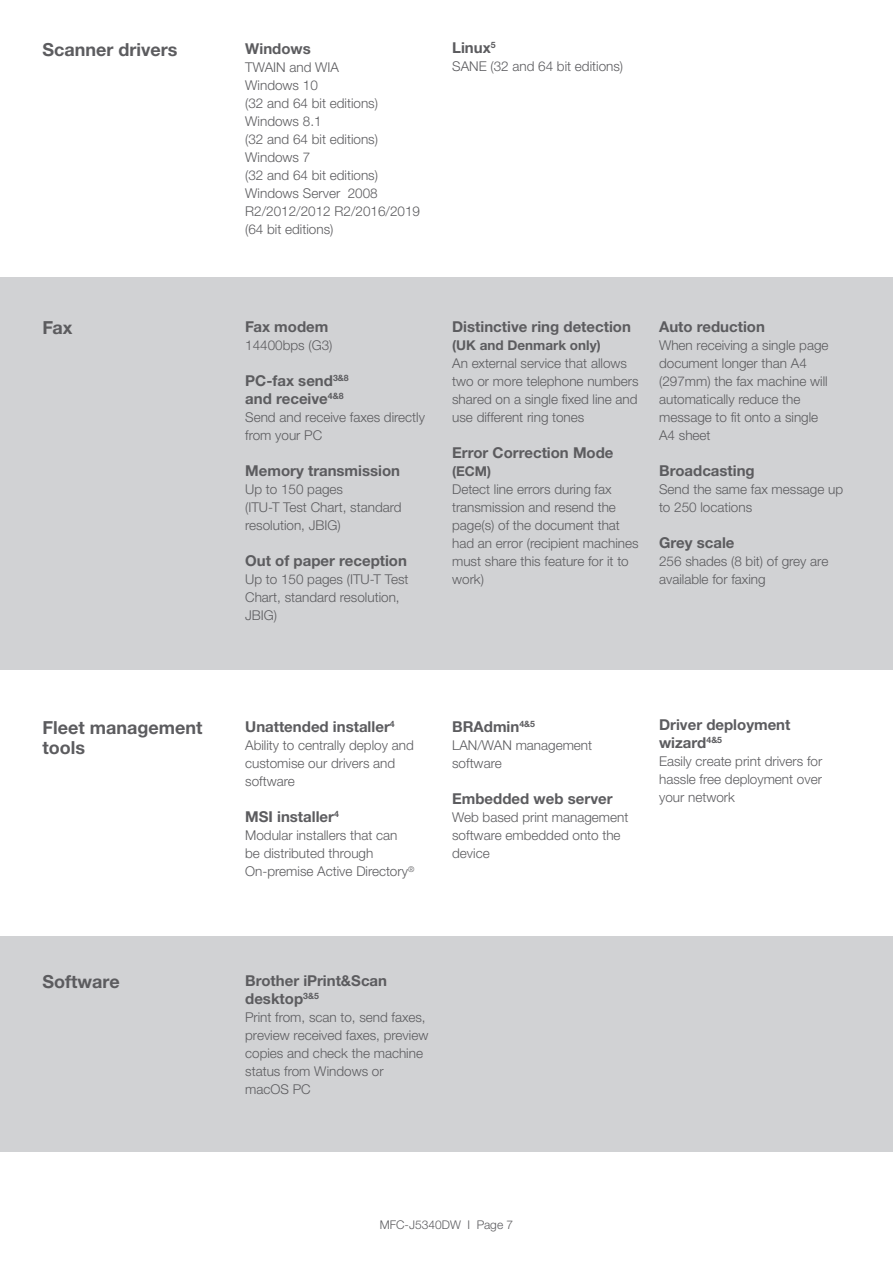
<style>
.page{position:relative;width:893px;height:1263px;background:#fff}
.page>*{position:absolute;margin:0;border:0;box-sizing:border-box;transform-origin:0 0}
.Body{font:700 18px/19.5px "Helvetica Neue LTW1 G";color:#5c5c5f}
.Body-2{font:700 15px/18px "Helvetica Neue LTW1 G";color:#5c5c5f}
.Body-3{font:300 13.5px/18px "Helvetica Neue LTW1 G";color:#5c5c5f}
.Body-4{font:700 13.5px "Helvetica Neue LTW1 G";color:#5c5c5f}
.Body-5{font:300 12px "Helvetica Neue LTW1 G";color:#5c5c5f}
.s1{font-weight:700}
</style>
<div class="page">
<div style="left:0;top:277px;width:893px;height:393px;background:#d1d2d4"></div>
<div style="left:0;top:936px;width:893px;height:216px;background:#d1d2d4"></div>
<p class="Body" style="left:43px;top:40px;width:137px">Scanner drivers</p>
<p class="Body-2" style="left:245px;top:40px;width:67px">Windows</p>
<p class="Body-3" style="left:245px;top:58px;width:95px">TWAIN and WIA</p>
<p class="Body-3" style="left:245px;top:76px;width:74px">Windows 10</p>
<p class="Body-3" style="left:245px;top:94px;width:134px">(32 and 64 bit editions)</p>
<p class="Body-3" style="left:245px;top:112px;width:78px">Windows 8.1</p>
<p class="Body-3" style="left:245px;top:130px;width:134px">(32 and 64 bit editions)</p>
<p class="Body-3" style="left:245px;top:148px;width:67px">Windows 7</p>
<p class="Body-3" style="left:245px;top:166px;width:134px">(32 and 64 bit editions)</p>
<p class="Body-3" style="left:245px;top:184px;width:176px">Windows Server 2008<br>R2/2012/2012 R2/2016/2019</p>
<p class="Body-3" style="left:245px;top:220px;width:90px">(64 bit editions)</p>
<p class="Body-2" style="left:452px;top:39px;width:45px">Linux<sup>5</sup></p>
<p class="Body-3" style="left:452px;top:57px;width:173px">SANE (32 and 64 bit editions)</p>
<p class="Body" style="left:43px;top:318px;width:31px">Fax</p>
<p class="Body-2" style="left:245px;top:317px;width:85px">Fax modem</p>
<p class="Body-3" style="left:245px;top:336px;width:89px">14400bps (G3)</p>
<p class="Body-2" style="left:245px;top:371px;width:105px">PC-fax send<sup>3&amp;8 </sup>and receive<sup>4&amp;8</sup></p>
<p class="Body-3" style="left:245px;top:408px;width:181px">Send and receive faxes directly from your PC</p>
<p class="Body-2" style="left:245px;top:461px;width:156px">Memory transmission</p>
<p class="Body-3" style="left:245px;top:480px;width:158px">Up to 150 pages<br>(ITU-T Test Chart, standard resolution, JBIG)</p>
<p class="Body-2" style="left:245px;top:551px;width:163px">Out of paper reception</p>
<p class="Body-3" style="left:245px;top:570px;width:165px">Up to 150 pages (ITU-T Test</p>
<p class="Body-3" style="left:245px;top:588px;width:156px">Chart, standard resolution,</p>
<p class="Body-3" style="left:245px;top:606px;width:34px">JBIG)</p>
<p class="Body-2" style="left:452px;top:317px;width:180px">Distinctive ring detection</p>
<p class="Body-3" style="left:452px;top:336px;width:176px"><span class="s1">(UK and Denmark only)<br></span>An external service that allows</p>
<p class="Body-3" style="left:452px;top:372px;width:188px;text-align:justify">two or more telephone numbers shared on a single fixed line and use different ring tones</p>
<p class="Body-2" style="left:452px;top:443px;width:163px">Error Correction Mode</p>
<p class="Body-4" style="left:452px;top:463px;width:40px">(ECM)</p>
<p class="Body-3" style="left:452px;top:480px;width:188px">Detect line errors during fax transmission and resend the page(s) of the document that had an error (recipient machines must share this feature for it to work)</p>
<p class="Body-2" style="left:659px;top:317px;width:107px">Auto reduction</p>
<p class="Body-3" style="left:659px;top:336px;width:171px">When receiving a single page</p>
<p class="Body-3" style="left:659px;top:354px;width:149px">document longer than A4</p>
<p class="Body-3" style="left:659px;top:372px;width:170px">(297mm) the fax machine will</p>
<p class="Body-3" style="left:659px;top:390px;width:143px">automatically reduce the</p>
<p class="Body-3" style="left:659px;top:408px;width:161px">message to fit onto a single</p>
<p class="Body-3" style="left:659px;top:426px;width:53px">A4 sheet</p>
<p class="Body-2" style="left:659px;top:461px;width:97px">Broadcasting</p>
<p class="Body-3" style="left:659px;top:480px;width:186px">Send the same fax message up to 250 locations</p>
<p class="Body-2" style="left:659px;top:533px;width:77px">Grey scale</p>
<p class="Body-3" style="left:659px;top:552px;width:171px">256 shades (8 bit) of grey are available for faxing</p>
<p class="Body" style="left:43px;top:718px;width:161px">Fleet management tools</p>
<p class="Body-2" style="left:245px;top:718px;width:151px">Unattended installer<sup>4</sup></p>
<p class="Body-3" style="left:245px;top:736px;width:170px">Ability to centrally deploy and</p>
<p class="Body-3" style="left:245px;top:754px;width:152px">customise our drivers and</p>
<p class="Body-3" style="left:245px;top:772px;width:51px">software</p>
<p class="Body-2" style="left:245px;top:808px;width:95px">MSI installer<sup>4</sup></p>
<p class="Body-3" style="left:245px;top:826px;width:154px">Modular installers that can</p>
<p class="Body-3" style="left:245px;top:844px;width:171px">be distributed through<br>On-premise Active Directory<sup>®</sup></p>
<p class="Body-2" style="left:452px;top:718px;width:84px">BRAdmin<sup>4&amp;5</sup></p>
<p class="Body-3" style="left:452px;top:736px;width:142px">LAN/WAN management</p>
<p class="Body-3" style="left:452px;top:754px;width:51px">software</p>
<p class="Body-2" style="left:452px;top:790px;width:162px">Embedded web server</p>
<p class="Body-3" style="left:452px;top:808px;width:178px">Web based print management</p>
<p class="Body-3" style="left:452px;top:826px;width:170px">software embedded onto the</p>
<p class="Body-3" style="left:452px;top:844px;width:39px">device</p>
<p class="Body-2" style="left:659px;top:715px;width:133px">Driver deployment wizard<sup>4&amp;5</sup></p>
<p class="Body-3" style="left:659px;top:752px;width:165px">Easily create print drivers for</p>
<p class="Body-3" style="left:659px;top:770px;width:164px">hassle free deployment over</p>
<p class="Body-3" style="left:659px;top:788px;width:77px">your network</p>
<p class="Body" style="left:43px;top:971px;width:79px">Software</p>
<p class="Body-2" style="left:245px;top:971px;width:143px">Brother iPrint&amp;Scan desktop<sup>3&amp;5</sup></p>
<p class="Body-3" style="left:245px;top:1008px;width:182px">Print from, scan to, send faxes,</p>
<p class="Body-3" style="left:245px;top:1026px;width:185px">preview received faxes, preview</p>
<p class="Body-3" style="left:245px;top:1044px;width:179px">copies and check the machine</p>
<p class="Body-3" style="left:245px;top:1062px;width:140px">status from Windows or macOS PC</p>
<p class="Body-5" style="left:380px;top:1217px;width:135px">MFC-J5340DW I Page 7</p>
</div>
